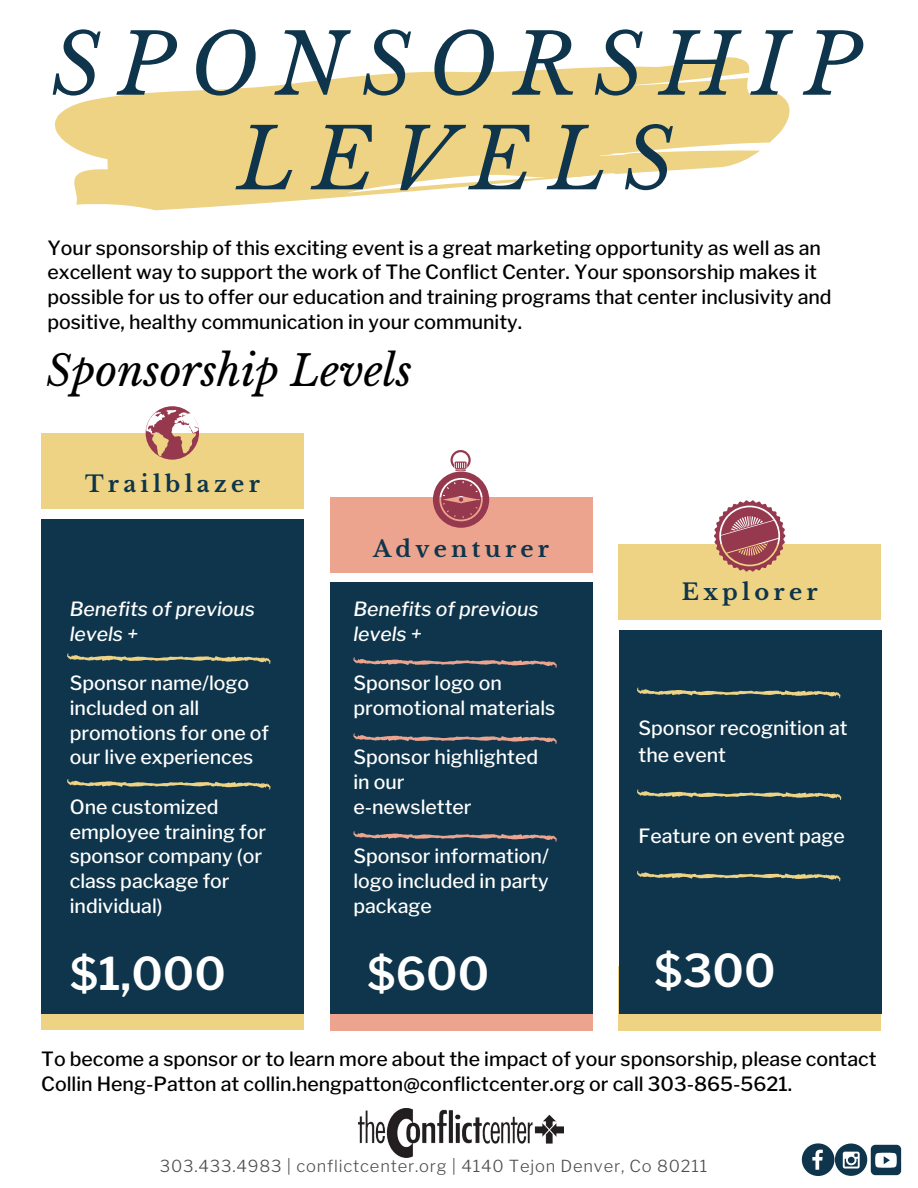
<style>
.page{position:relative;width:918px;height:1188px;background:#fff}
.page>*{position:absolute;margin:0;border:0;box-sizing:border-box;transform-origin:0 0}
.t1{font:italic 83.7px/94.7px "Libre Baskerville";letter-spacing:.195em;color:#0e354b;text-align:center}
.t2{font:600 45px "Libre Franklin";color:#fff}
.t3{font:italic 42px "Libre Baskerville";color:#000}
.t4{font:700 22.5px "Libre Baskerville";letter-spacing:.19em;color:#0e354b}
.t5{font:500 19.5px/24.8px "Libre Franklin";color:#000}
.t6{font:500 19.5px/24.8px "Libre Franklin";color:#fff}
.t7{font:italic 500 19.5px/24.8px "Libre Franklin";color:#fff}
.t8{font:300 16.5px "Libre Franklin";letter-spacing:.05em;color:#4d4d4d}
</style>
<div class="page">
<svg style="left:55px;top:57px;width:735px;height:153px;fill:#eed384"></svg>
<svg style="left:802px;top:1143px;width:32px;height:33px"></svg>
<div style="left:835px;top:1144px;width:32px;height:32px;background:#0e354b;border-radius:50%"></div>
<svg style="left:843px;top:1152px;width:17px;height:17px"></svg>
<div style="left:871px;top:1145px;width:30px;height:30px;background:#0e354b;border-radius:5px"></div>
<svg style="left:875px;top:1153px;width:22px;height:15px"></svg>
<img style="left:359px;top:1109px;width:205px;height:48px">
<div style="left:41px;top:957px;width:263px;height:73px;background:#eed384"></div>
<div style="left:41px;top:519px;width:263px;height:495px;background:#0e354b"></div>
<div style="left:330px;top:955px;width:262px;height:75px;background:#eca48e"></div>
<div style="left:330px;top:582px;width:263px;height:432px;background:#0e354b"></div>
<div style="left:619px;top:966px;width:262px;height:64px;background:#eed384"></div>
<div style="left:619px;top:631px;width:263px;height:383px;background:#0e354b"></div>
<div style="left:41px;top:433px;width:263px;height:75px;background:#eed384"></div>
<div style="left:330px;top:498px;width:262px;height:75px;background:#eca48e"></div>
<div style="left:619px;top:545px;width:262px;height:75px;background:#eed384"></div>
<svg style="left:67px;top:653px;width:204px;height:11px"></svg>
<svg style="left:67px;top:779px;width:204px;height:11px"></svg>
<svg style="left:637px;top:688px;width:204px;height:10px"></svg>
<svg style="left:637px;top:871px;width:204px;height:10px"></svg>
<svg style="left:353px;top:657px;width:204px;height:11px"></svg>
<svg style="left:353px;top:733px;width:204px;height:11px"></svg>
<svg style="left:433px;top:450px;width:56px;height:78px"></svg>
<svg style="left:714px;top:500px;width:71px;height:72px"></svg>
<svg style="left:146px;top:406px;width:53px;height:54px"></svg>
<svg style="left:353px;top:831px;width:204px;height:11px"></svg>
<svg style="left:637px;top:789px;width:205px;height:11px"></svg>
<h1 class="t1" style="left:51px;top:18px;width:810px">SPONSORSHIP<br>LEVELS</h1>
<p class="t5" style="left:47px;top:235px;width:786px">Your sponsorship of this exciting event is a great marketing opportunity as well as an excellent way to support the work of The Conflict Center. Your sponsorship makes it possible for us to offer our education and training programs that center inclusivity and positive, healthy communication in your community.</p>
<h3 class="t3" style="left:47px;top:345px;width:367px">Sponsorship Levels</h3>
<p class="t4" style="left:85px;top:470px;width:176px">Trailblazer</p>
<p class="t7" style="left:70px;top:597px;width:187px">Benefits of previous levels +</p>
<p class="t6" style="left:70px;top:671px;width:201px">Sponsor name/logo included on all promotions for one of our live experiences</p>
<p class="t6" style="left:70px;top:795px;width:198px">One customized employee training for sponsor company (or class package for individual)</p>
<p class="t4" style="left:373px;top:535px;width:177px">Adventurer</p>
<p class="t7" style="left:353px;top:597px;width:187px">Benefits of previous levels +</p>
<p class="t6" style="left:353px;top:671px;width:203px">Sponsor logo on promotional materials</p>
<p class="t6" style="left:353px;top:745px;width:186px">Sponsor highlighted in our<br>e-newsletter</p>
<p class="t6" style="left:353px;top:844px;width:197px;text-align:justify">Sponsor information/ logo included in party package</p>
<p class="t4" style="left:682px;top:578px;width:137px">Explorer</p>
<p class="t6" style="left:639px;top:714px;width:211px;line-height:27px">Sponsor recognition at the event</p>
<p class="t6" style="left:639px;top:823px;width:208px">Feature on event page</p>
<h2 class="t2" style="left:70px;top:947px;width:158px">$1,000</h2>
<h2 class="t2" style="left:367px;top:947px;width:124px">$600</h2>
<h2 class="t2" style="left:654px;top:943px;width:123px">$300</h2>
<p class="t5" style="left:41px;top:1046px;width:837px">To become a sponsor or to learn more about the impact of your sponsorship, please contact<br>Collin Heng-Patton at collin.hengpatton@conflictcenter.org or call 303-865-5621.</p>
<p class="t8" style="left:160px;top:1156px;width:549px">303.433.4983 | conflictcenter.org | 4140 Tejon Denver, Co 80211</p>
</div>
